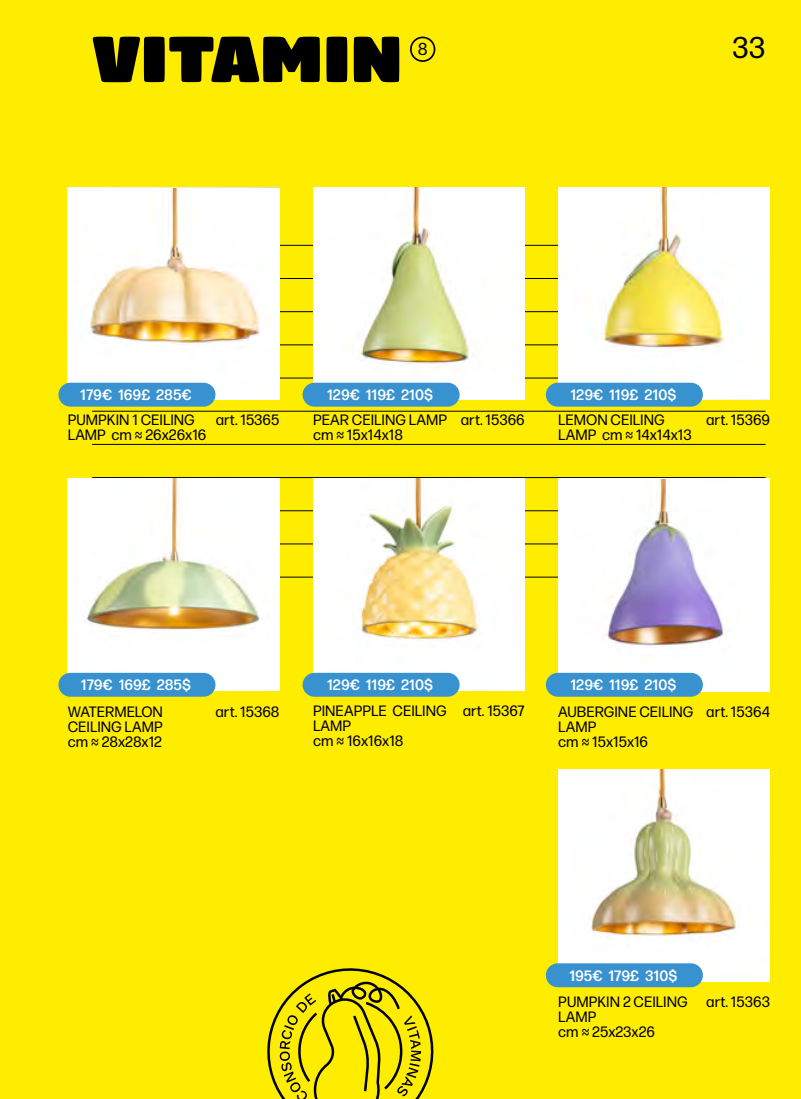
<style>
.page{position:relative;width:801px;height:1099px;background:#fff}
.page>*{position:absolute;margin:0;border:0;box-sizing:border-box;transform-origin:0 0}
.t1{font:65px "Gigalypse";color:#000}
.t2{font:30px "Forma DJR Micro";color:#000}
.t3{font:17.25px "Forma DJR Micro";color:#000}
.t4{font:15px/15px "Forma DJR Micro";color:#000}
.t5{font:500 15px "Forma DJR Micro";color:#fff}
</style>
<div class="page">
<div style="left:0;top:0;width:801px;height:1098px;background:#ffed00"></div>
<div style="left:410px;top:37px;width:25px;height:25px;border:2px solid #000;border-radius:50%"></div>
<hr style="left:92px;top:245px;width:673px;height:1px;background:#000">
<hr style="left:92px;top:278px;width:673px;height:1px;background:#000">
<hr style="left:92px;top:311px;width:673px;height:1px;background:#000">
<hr style="left:92px;top:344px;width:673px;height:1px;background:#000">
<hr style="left:92px;top:377px;width:673px;height:1px;background:#000">
<hr style="left:92px;top:411px;width:673px;height:1px;background:#000">
<hr style="left:92px;top:444px;width:673px;height:1px;background:#000">
<hr style="left:92px;top:477px;width:673px;height:1px;background:#000">
<hr style="left:92px;top:510px;width:673px;height:1px;background:#000">
<hr style="left:92px;top:543px;width:673px;height:1px;background:#000">
<hr style="left:92px;top:576px;width:673px;height:1px;background:#000">
<svg style="left:267px;top:968px;width:167px;height:130px"></svg>
<img style="left:68px;top:188px;width:211px;height:211px">
<img style="left:68px;top:479px;width:211px;height:211px">
<img style="left:313px;top:479px;width:212px;height:211px">
<img style="left:558px;top:770px;width:212px;height:211px">
<img style="left:558px;top:188px;width:212px;height:210px">
<img style="left:313px;top:188px;width:212px;height:212px">
<img style="left:558px;top:479px;width:212px;height:212px">
<div style="left:58px;top:672px;width:157px;height:24px;background:#3892d0;border-radius:12px"></div>
<div style="left:58px;top:383px;width:157px;height:23px;background:#3892d0;border-radius:12px"></div>
<div style="left:303px;top:672px;width:157px;height:24px;background:#3892d0;border-radius:12px"></div>
<div style="left:303px;top:383px;width:157px;height:23px;background:#3892d0;border-radius:12px"></div>
<div style="left:546px;top:383px;width:157px;height:23px;background:#3892d0;border-radius:12px"></div>
<div style="left:546px;top:672px;width:157px;height:24px;background:#3892d0;border-radius:12px"></div>
<div style="left:546px;top:963px;width:157px;height:24px;background:#3892d0;border-radius:12px"></div>
<h1 class="t1" style="left:92px;top:20px;width:312px">VITAMIN</h1>
<p class="t3" style="left:418px;top:38px;width:11px">8</p>
<h2 class="t2" style="left:732px;top:29px;width:35px">33</h2>
<p class="t5" style="left:80px;top:385px;width:113px">179€ 169£ 285€</p>
<p class="t4" style="left:68px;top:412px;width:140px">PUMPKIN 1 CEILING<br>LAMP cm ≈ 26x26x16</p>
<p class="t4" style="left:216px;top:412px;width:65px">art. 15365</p>
<p class="t5" style="left:327px;top:385px;width:108px">129€ 119£ 210$</p>
<p class="t5" style="left:570px;top:385px;width:108px">129€ 119£ 210$</p>
<p class="t4" style="left:313px;top:412px;width:136px">PEAR CEILING LAMP cm ≈ 15x14x18</p>
<p class="t4" style="left:461px;top:412px;width:65px">art. 15366</p>
<p class="t4" style="left:706px;top:412px;width:65px">art. 15369</p>
<p class="t4" style="left:558px;top:412px;width:135px">LEMON CEILING<br>LAMP cm ≈ 14x14x13</p>
<p class="t5" style="left:81px;top:675px;width:112px">179€ 169£ 285$</p>
<p class="t5" style="left:327px;top:675px;width:108px">129€ 119£ 210$</p>
<p class="t5" style="left:570px;top:675px;width:108px">129€ 119£ 210$</p>
<p class="t4" style="left:215px;top:703px;width:65px">art. 15368</p>
<p class="t4" style="left:463px;top:703px;width:64px">art. 15367</p>
<p class="t4" style="left:313px;top:703px;width:135px">PINEAPPLE CEILING<br>LAMP<br>cm ≈ 16x16x18</p>
<p class="t4" style="left:68px;top:703px;width:97px;text-align:justify">WATERMELON CEILING LAMP cm ≈ 28x28x12</p>
<p class="t4" style="left:558px;top:703px;width:137px">AUBERGINE CEILING<br>LAMP<br>cm ≈ 15x15x16</p>
<p class="t4" style="left:706px;top:703px;width:65px">art. 15364</p>
<p class="t5" style="left:569px;top:966px;width:109px">195€ 179£ 310$</p>
<p class="t4" style="left:558px;top:993px;width:131px">PUMPKIN 2 CEILING<br>LAMP<br>cm ≈ 25x23x26</p>
<p class="t4" style="left:706px;top:993px;width:65px">art. 15363</p>
</div>
